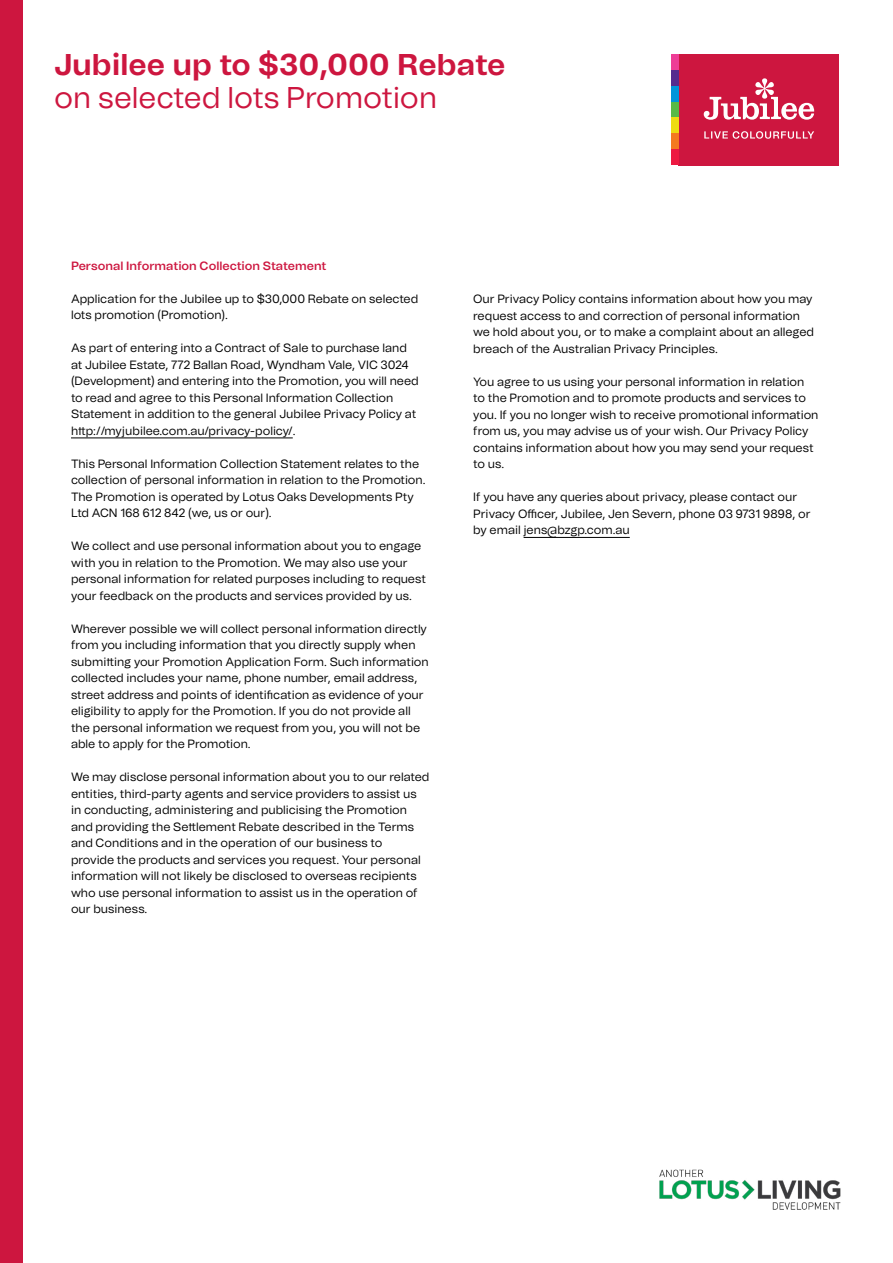
<style>
.page{position:relative;width:893px;height:1263px;background:#fff}
.page>*{position:absolute;margin:0;border:0;box-sizing:border-box;transform-origin:0 0}
.t1{font:700 30px "Tomato Grotesk";color:#cd163f}
.t2{font:30px "Tomato Grotesk";color:#cd163f}
.t3{font:12px/16.5px "Tomato Grotesk";color:#000}
.t4{font:600 12px "Tomato Grotesk";color:#cd163f}
</style>
<div class="page">
<div style="left:0;top:0;width:22px;height:1263px;background:#cd163f"></div>
<div style="left:679px;top:54px;width:160px;height:111px;background:#cd163f"></div>
<div style="left:671px;top:54px;width:8px;height:16px;background:#ee3d96"></div>
<div style="left:671px;top:70px;width:8px;height:16px;background:#562c8e"></div>
<div style="left:671px;top:86px;width:8px;height:16px;background:#0095da"></div>
<div style="left:671px;top:102px;width:8px;height:16px;background:#58b947"></div>
<div style="left:671px;top:118px;width:8px;height:15px;background:#eedb12"></div>
<div style="left:671px;top:133px;width:8px;height:16px;background:#f47920"></div>
<div style="left:671px;top:149px;width:8px;height:16px;background:#ed1941"></div>
<svg style="left:704px;top:78px;width:110px;height:61px"></svg>
<img style="left:659px;top:1169px;width:182px;height:41px">
<hr style="left:71px;top:438px;width:222px;height:1px;background:#000">
<hr style="left:524px;top:537px;width:106px;height:1px;background:#000">
<h1 class="t1" style="left:54px;top:43px;width:453px">Jubilee up to $30,000 Rebate</h1>
<h1 class="t2" style="left:54px;top:77px;width:385px">on selected lots Promotion</h1>
<p class="t4" style="left:71px;top:257px;width:257px">Personal Information Collection Statement</p>
<p class="t3" style="left:71px;top:290px;width:349px">Application for the Jubilee up to $30,000 Rebate on selected lots promotion (Promotion).</p>
<p class="t3" style="left:71px;top:339px;width:349px">As part of entering into a Contract of Sale to purchase land at Jubilee Estate, 772 Ballan Road, Wyndham Vale, VIC 3024 (Development) and entering into the Promotion, you will need to read and agree to this Personal Information Collection Statement in addition to the general Jubilee Privacy Policy at http://myjubilee.com.au/privacy-policy/.</p>
<p class="t3" style="left:71px;top:455px;width:356px">This Personal Information Collection Statement relates to the collection of personal information in relation to the Promotion.<br>The Promotion is operated by Lotus Oaks Developments Pty Ltd ACN 168 612 842 (we, us or our).</p>
<p class="t3" style="left:71px;top:537px;width:356px">We collect and use personal information about you to engage with you in relation to the Promotion. We may also use your personal information for related purposes including to request your feedback on the products and services provided by us.</p>
<p class="t3" style="left:71px;top:620px;width:359px">Wherever possible we will collect personal information directly from you including information that you directly supply when submitting your Promotion Application Form. Such information collected includes your name, phone number, email address, street address and points of identification as evidence of your eligibility to apply for the Promotion. If you do not provide all the personal information we request from you, you will not be able to apply for the Promotion.</p>
<p class="t3" style="left:71px;top:768px;width:360px">We may disclose personal information about you to our related entities, third-party agents and service providers to assist us in conducting, administering and publicising the Promotion and providing the Settlement Rebate described in the Terms and Conditions and in the operation of our business to<br>provide the products and services you request. Your personal information will not likely be disclosed to overseas recipients who use personal information to assist us in the operation of our business.</p>
<p class="t3" style="left:473px;top:290px;width:342px">Our Privacy Policy contains information about how you may request access to and correction of personal information we hold about you, or to make a complaint about an alleged breach of the Australian Privacy Principles.</p>
<p class="t3" style="left:473px;top:373px;width:347px">You agree to us using your personal information in relation to the Promotion and to promote products and services to you. If you no longer wish to receive promotional information from us, you may advise us of your wish. Our Privacy Policy contains information about how you may send your request to us.</p>
<p class="t3" style="left:473px;top:488px;width:339px">If you have any queries about privacy, please contact our<br>Privacy Officer, Jubilee, Jen Severn, phone 03 9731 9898, or by email jens@bzgp.com.au</p>
</div>
